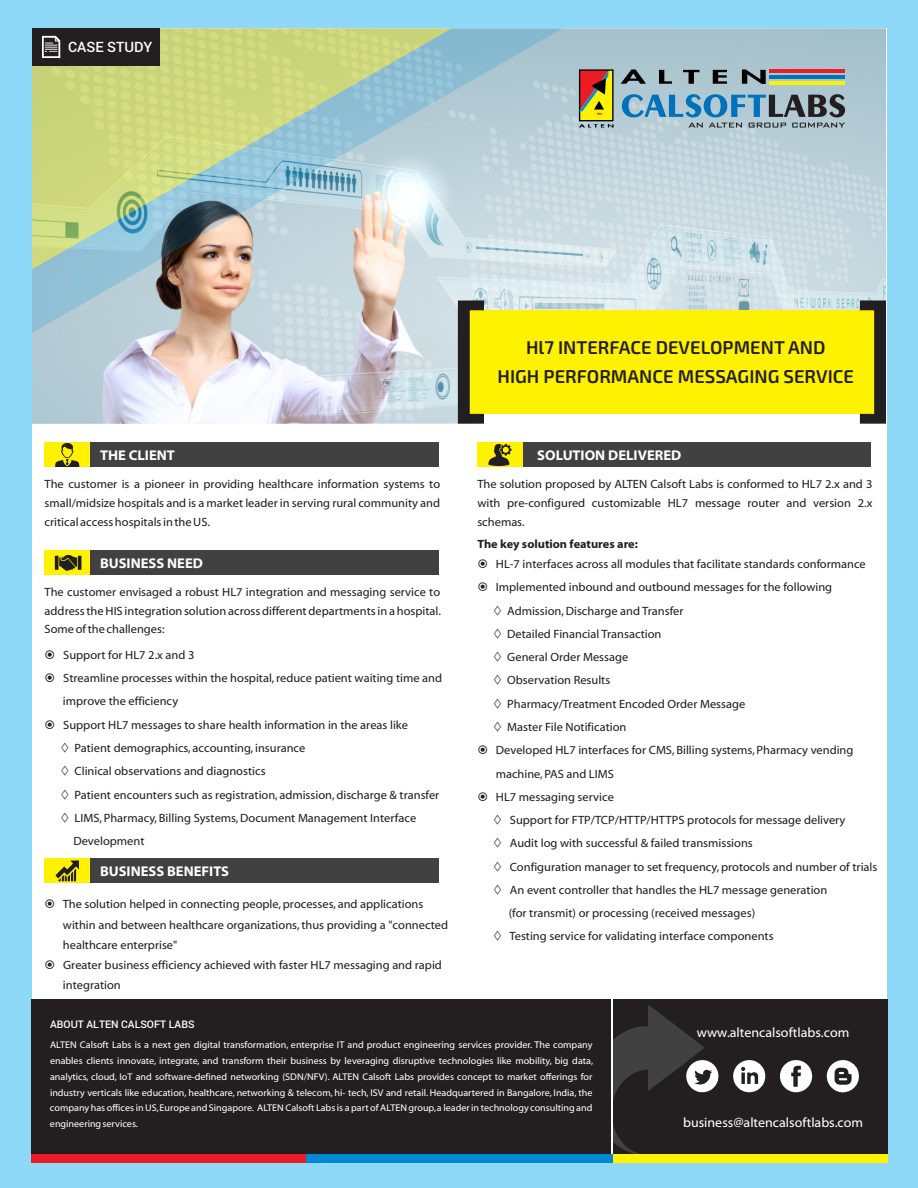
<style>
.page{position:relative;width:918px;height:1188px;background:#8ed8f8}
.page>*{position:absolute;margin:0;border:0;box-sizing:border-box;transform-origin:0 0}
.t1{font:18.45px/28.5px "Exo 2.0";color:#231f20;text-align:center}
.t2{font:500 14.25px "Roboto";color:#fff}
.t3{font:700 14.1px "Myriad Web Pro";color:#fff}
.t4{font:13.5px "Myriad Web Pro";color:#fff}
.t5{font:12px/18.9px "Myriad Web Pro";color:#231f20;text-align:justify}
.t6{font:700 12px "Myriad Web Pro";color:#231f20}
.t7{font:500 10.5px "Roboto";color:#fff}
.t8{font:9.75px/15.9px "Myriad Web Pro";color:#fff;text-align:justify}
</style>
<div class="page">
<div style="left:32px;top:28px;width:854px;height:1132px;background:#fff"></div>
<img style="left:32px;top:28px;width:854px;height:396px">
<svg style="left:32px;top:28px;width:544px;height:312px;background:#bccdb8"></svg>
<svg style="left:579px;top:69px;width:35px;height:59px;background:#b1812c"></svg>
<svg style="left:621px;top:69px;width:25px;height:15px"></svg>
<svg style="left:659px;top:70px;width:13px;height:14px"></svg>
<svg style="left:683px;top:70px;width:16px;height:14px"></svg>
<svg style="left:713px;top:70px;width:14px;height:14px"></svg>
<svg style="left:742px;top:69px;width:24px;height:15px"></svg>
<hr style="left:769px;top:69px;width:75px;height:4px;background:#ed1c24">
<hr style="left:769px;top:75px;width:75px;height:3px;background:#0072bc">
<hr style="left:769px;top:81px;width:75px;height:3px;background:#fff200">
<svg style="left:622px;top:94px;width:223px;height:23px;background:#6692ad"></svg>
<svg style="left:688px;top:123px;width:157px;height:5px"></svg>
<div style="left:465px;top:310px;width:421px;height:104px;background:#fff200"></div>
<svg style="left:458px;top:300px;width:26px;height:124px"></svg>
<svg style="left:860px;top:300px;width:26px;height:124px"></svg>
<div style="left:477px;top:443px;width:394px;height:24px;background:#414142"></div>
<div style="left:477px;top:443px;width:46px;height:24px;background:#fff200"></div>
<svg style="left:488px;top:444px;width:24px;height:22px"></svg>
<div style="left:45px;top:550px;width:394px;height:25px;background:#414142"></div>
<div style="left:45px;top:550px;width:45px;height:25px;background:#fff200"></div>
<svg style="left:59px;top:555px;width:18px;height:16px"></svg>
<svg style="left:55px;top:556px;width:4px;height:14px"></svg>
<hr style="left:78px;top:556px;width:3px;height:14px;background:#231f20">
<div style="left:32px;top:28px;width:127px;height:38px;background:#231f20"></div>
<svg style="left:41px;top:36px;width:20px;height:22px"></svg>
<div style="left:45px;top:443px;width:394px;height:24px;background:#414142"></div>
<div style="left:45px;top:443px;width:45px;height:24px;background:#fff200"></div>
<svg style="left:55px;top:443px;width:24px;height:24px"></svg>
<div style="left:45px;top:858px;width:394px;height:25px;background:#414142"></div>
<div style="left:45px;top:858px;width:45px;height:25px;background:#fff200"></div>
<svg style="left:55px;top:860px;width:24px;height:21px"></svg>
<div style="left:613px;top:999px;width:275px;height:157px;background:#231f20"></div>
<div style="left:612px;top:1154px;width:276px;height:9px;background:#fff200"></div>
<div style="left:32px;top:999px;width:579px;height:157px;background:#231f20"></div>
<div style="left:306px;top:1154px;width:306px;height:9px;background:#0089d0"></div>
<div style="left:32px;top:1154px;width:274px;height:9px;background:#ed1c24"></div>
<svg style="left:827px;top:1060px;width:32px;height:32px"></svg>
<svg style="left:780px;top:1060px;width:33px;height:32px"></svg>
<svg style="left:613px;top:1005px;width:106px;height:149px"></svg>
<svg style="left:733px;top:1060px;width:33px;height:32px"></svg>
<p class="t2" style="left:68px;top:37px;width:86px">CASE STUDY</p>
<p class="t3" style="left:100px;top:449px;width:76px">THE CLIENT</p>
<p class="t5" style="left:45px;top:475px;width:397px">The customer is a pioneer in providing healthcare information systems to small/midsize hospitals and is a market leader in serving rural community and critical access hospitals in the US.</p>
<p class="t3" style="left:100px;top:557px;width:105px">BUSINESS NEED</p>
<p class="t5" style="left:45px;top:583px;width:398px">The customer envisaged a robust HL7 integration and messaging service to address the HIS integration solution across different departments in a hospital.<br>Some of the challenges:</p>
<p class="t5" style="left:63px;top:646px;width:133px">Support for HL7 2.x and 3</p>
<p class="t5" style="left:63px;top:669px;width:380px">Streamline processes within the hospital, reduce patient waiting time and</p>
<p class="t5" style="left:63px;top:692px;width:117px">improve the efficiency</p>
<p class="t5" style="left:63px;top:716px;width:346px">Support HL7 messages to share health information in the areas like</p>
<p class="t5" style="left:75px;top:739px;width:232px">Patient demographics, accounting, insurance</p>
<p class="t5" style="left:75px;top:762px;width:193px">Clinical observations and diagnostics</p>
<p class="t5" style="left:75px;top:785px;width:366px">Patient encounters such as registration, admission, discharge &amp; transfer</p>
<p class="t5" style="left:75px;top:809px;width:343px">LIMS, Pharmacy, Billing Systems, Document Management Interface</p>
<p class="t5" style="left:73px;top:832px;width:73px">Development</p>
<p class="t3" style="left:100px;top:865px;width:131px">BUSINESS BENEFITS</p>
<p class="t5" style="left:63px;top:895px;width:387px;line-height:20.2px;text-align:left">The solution helped in connecting people, processes, and applications within and between healthcare organizations, thus providing a "connected healthcare enterprise"<br>Greater business efficiency achieved with faster HL7 messaging and rapid integration</p>
<p class="t7" style="left:50px;top:1017px;width:146px">ABOUT ALTEN CALSOFT LABS</p>
<h1 class="t1" style="left:498px;top:335px;width:358px">Hl7 INTERFACE DEVELOPMENT AND<br>HIGH PERFORMANCE MESSAGING SERVICE</h1>
<p class="t3" style="left:537px;top:449px;width:146px">SOLUTION DELIVERED</p>
<p class="t5" style="left:477px;top:475px;width:397px">The solution proposed by ALTEN Calsoft Labs is conformed to HL7 2.x and 3 with pre-configured customizable HL7 message router and version 2.x schemas.</p>
<p class="t6" style="left:477px;top:539px;width:162px">The key solution features are:</p>
<p class="t5" style="left:496px;top:555px;width:371px">HL-7 interfaces across all modules that facilitate standards conformance</p>
<p class="t5" style="left:496px;top:578px;width:338px">Implemented inbound and outbound messages for the following</p>
<p class="t5" style="left:507px;top:602px;width:178px">Admission, Discharge and Transfer</p>
<p class="t5" style="left:507px;top:625px;width:156px">Detailed Financial Transaction</p>
<p class="t5" style="left:507px;top:648px;width:123px">General Order Message</p>
<p class="t5" style="left:507px;top:671px;width:105px">Observation Results</p>
<p class="t5" style="left:507px;top:695px;width:240px">Pharmacy/Treatment Encoded Order Message</p>
<p class="t5" style="left:507px;top:718px;width:121px">Master File Notification</p>
<p class="t5" style="left:496px;top:741px;width:359px">Developed HL7 interfaces for CMS, Billing systems, Pharmacy vending</p>
<p class="t5" style="left:496px;top:764px;width:120px">machine, PAS and LIMS</p>
<p class="t5" style="left:496px;top:788px;width:119px">HL7 messaging service</p>
<p class="t5" style="left:510px;top:811px;width:337px">Support for FTP/TCP/HTTP/HTTPS protocols for message delivery</p>
<p class="t5" style="left:510px;top:834px;width:244px">Audit log with successful &amp; failed transmissions</p>
<p class="t5" style="left:510px;top:858px;width:369px">Configuration manager to set frequency, protocols and number of trials</p>
<p class="t5" style="left:510px;top:881px;width:319px">An event controller that handles the HL7 message generation</p>
<p class="t5" style="left:509px;top:904px;width:248px">(for transmit) or processing (received messages)</p>
<p class="t5" style="left:509px;top:927px;width:266px">Testing service for validating interface components</p>
<p class="t4" style="left:697px;top:1027px;width:154px">www.altencalsoftlabs.com</p>
<p class="t8" style="left:50px;top:1037px;width:545px">ALTEN Calsoft Labs is a next gen digital transformation, enterprise IT and product engineering services provider. The company enables clients innovate, integrate, and transform their business by leveraging disruptive technologies like mobility, big data, analytics, cloud, IoT and software-defined networking (SDN/NFV). ALTEN Calsoft Labs provides concept to market offerings for industry verticals like education, healthcare, networking &amp; telecom, hi- tech, ISV and retail. Headquartered in Bangalore, India, the company has offices in US,Europe and Singapore. ALTEN Calsoft Labs is a part of ALTEN group,a leader in technology consulting and engineering services.</p>
<p class="t4" style="left:683px;top:1116px;width:182px">business@altencalsoftlabs.com</p>
</div>
